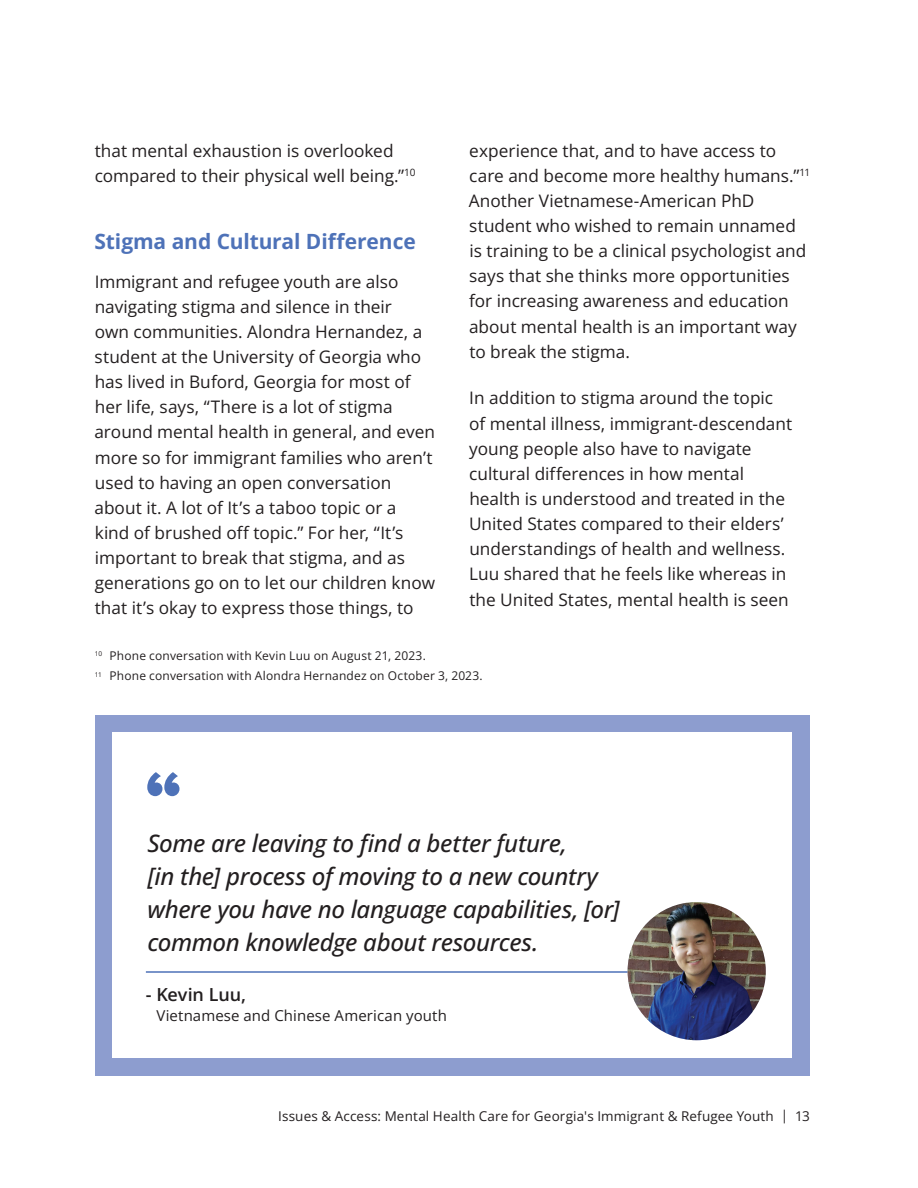
<style>
.page{position:relative;width:918px;height:1188px;background:#fff}
.page>*{position:absolute;margin:0;border:0;box-sizing:border-box;transform-origin:0 0}
.t1{font:900 69px "Proxima Nova";color:#4e72b8}
.t2{font:italic 500 24px/33px "Open Sans";letter-spacing:-.015em;color:#231f20}
.t3{font:700 21px "Open Sans";letter-spacing:-.005em;color:#4e72b8}
.t4{font:600 18px "Open Sans";letter-spacing:-.005em;color:#231f20}
.t5{font:17.25px/25.2px "Open Sans";color:#231f20}
.t6{font:15px "Open Sans";letter-spacing:.01em;color:#231f20}
.t7{font:13.5px "Open Sans";letter-spacing:.01em;color:#231f20}
.t8{font:12px/20.4px "Open Sans";letter-spacing:.015em;color:#231f20}
</style>
<div class="page">
<div style="left:95px;top:715px;width:715px;height:361px;background:#8d9dcf"></div>
<div style="left:112px;top:732px;width:680px;height:326px;background:#fff"></div>
<hr style="left:146px;top:971px;width:572px;height:2px;background:#4e72b8">
<img style="left:628px;top:902px;width:138px;height:138px;border-radius:69px">
<p class="t5" style="left:95px;top:137px;width:322px">that mental exhaustion is overlooked compared to their physical well being.”<sup>10</sup></p>
<p class="t5" style="left:469px;top:137px;width:343px">experience that, and to have access to care and become more healthy humans.”<sup>11<br></sup>Another Vietnamese-American PhD student who wished to remain unnamed is training to be a clinical psychologist and says that she thinks more opportunities for increasing awareness and education about mental health is an important way to break the stigma.</p>
<p class="t5" style="left:469px;top:385px;width:325px">In addition to stigma around the topic of mental illness, immigrant-descendant young people also have to navigate cultural differences in how mental health is understood and treated in the United States compared to their elders’ understandings of health and wellness.<br>Luu shared that he feels like whereas in the United States, mental health is seen</p>
<p class="t3" style="left:95px;top:227px;width:323px">Stigma and Cultural Difference</p>
<p class="t5" style="left:94px;top:268px;width:342px">Immigrant and refugee youth are also navigating stigma and silence in their<br>own communities. Alondra Hernandez, a student at the University of Georgia who has lived in Buford, Georgia for most of her life, says, “There is a lot of stigma around mental health in general, and even more so for immigrant families who aren’t used to having an open conversation about it. A lot of It’s a taboo topic or a kind of brushed off topic.” For her, “It’s important to break that stigma, and as generations go on to let our children know that it’s okay to express those things, to</p>
<p class="t8" style="left:95px;top:645px;width:389px"><sup>10</sup> Phone conversation with Kevin Luu on August 21, 2023.<br><sup>11</sup> Phone conversation with Alondra Hernandez on October 3, 2023.</p>
<h1 class="t1" style="left:146px;top:744px;width:38px">“</h1>
<h2 class="t2" style="left:147px;top:826px;width:474px">Some are leaving to find a better future,<br>[in the] process of moving to a new country where you have no language capabilities, [or] common knowledge about resources.</h2>
<p class="t4" style="left:146px;top:982px;width:102px">- Kevin Luu,</p>
<p class="t6" style="left:156px;top:1005px;width:292px">Vietnamese and Chinese American youth</p>
<p class="t7" style="left:278px;top:1107px;width:533px">Issues &amp; Access: Mental Health Care for Georgia's Immigrant &amp; Refugee Youth | 13</p>
</div>
